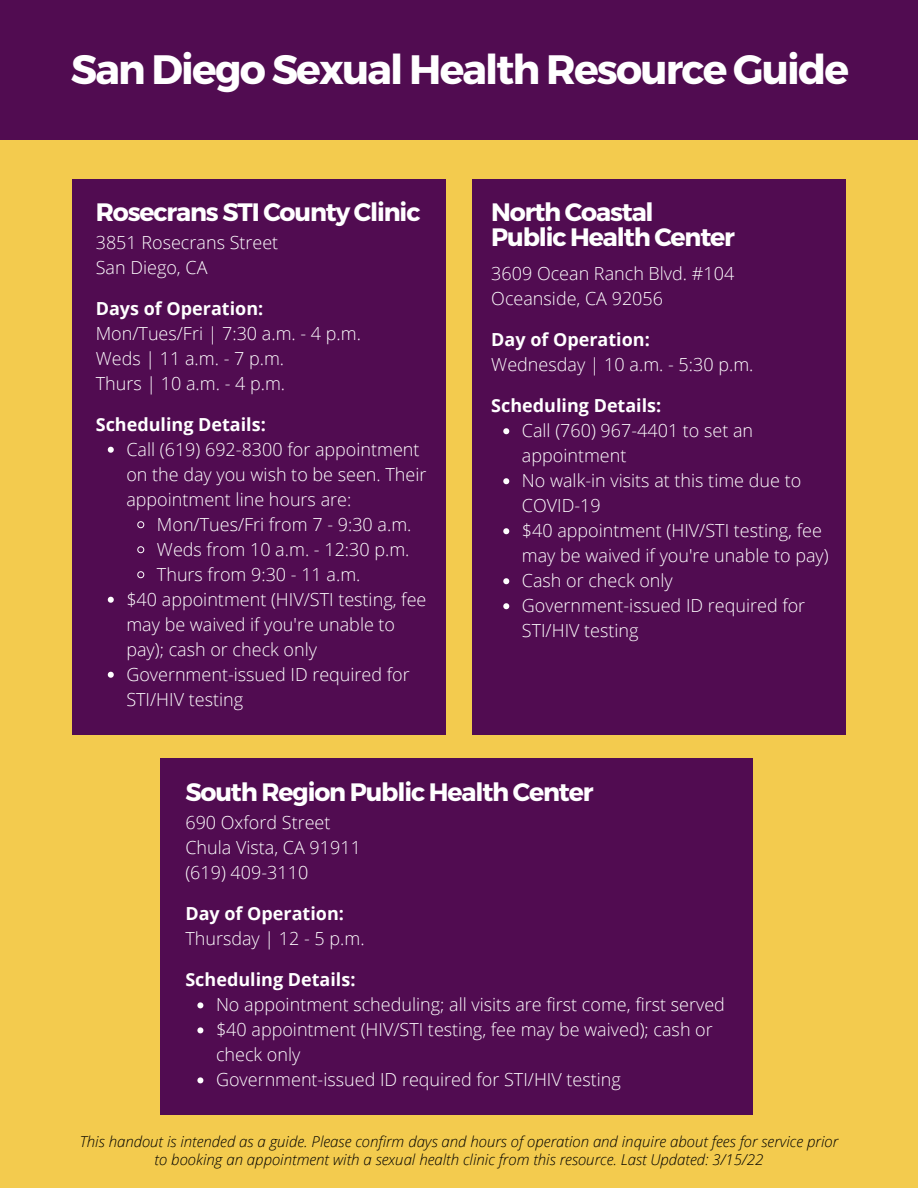
<style>
.page{position:relative;width:918px;height:1188px;background:#f3cb4e}
.page>*{position:absolute;margin:0;border:0;box-sizing:border-box;transform-origin:0 0}
.t1{font:700 41.1px "Montserrat";letter-spacing:-.045em;color:#fff}
.t2{font:700 25.2px "Montserrat";letter-spacing:-.045em;color:#fff}
.t3{font:300 18px/25px "Open Sans";color:#fff}
.t4{font:700 18px "Open Sans";color:#fff}
.t5{font:italic 300 15px/18px "Open Sans";color:#000;text-align:center}
</style>
<div class="page">
<div style="left:72px;top:179px;width:373px;height:556px;background:#510c51"></div>
<div style="left:472px;top:179px;width:374px;height:556px;background:#510c51"></div>
<svg style="left:108px;top:447px;width:6px;height:6px"></svg>
<svg style="left:137px;top:521px;width:8px;height:8px"></svg>
<svg style="left:137px;top:546px;width:8px;height:8px"></svg>
<svg style="left:137px;top:571px;width:8px;height:8px"></svg>
<svg style="left:108px;top:597px;width:6px;height:6px"></svg>
<svg style="left:108px;top:672px;width:6px;height:6px"></svg>
<div style="left:160px;top:759px;width:593px;height:356px;background:#510c51"></div>
<svg style="left:503px;top:428px;width:6px;height:6px"></svg>
<svg style="left:503px;top:478px;width:6px;height:6px"></svg>
<svg style="left:503px;top:528px;width:6px;height:6px"></svg>
<svg style="left:503px;top:578px;width:6px;height:6px"></svg>
<svg style="left:503px;top:603px;width:6px;height:6px"></svg>
<svg style="left:197px;top:1002px;width:6px;height:6px"></svg>
<svg style="left:197px;top:1027px;width:6px;height:6px"></svg>
<svg style="left:197px;top:1077px;width:6px;height:6px"></svg>
<div style="left:0;top:0;width:918px;height:140px;background:#510c51"></div>
<p class="t1" style="left:71px;top:43px;width:780px">San Diego Sexual Health Resource Guide</p>
<p class="t2" style="left:96px;top:196px;width:326px">Rosecrans STI County Clinic</p>
<p class="t3" style="left:96px;top:229px;width:184px">3851 Rosecrans Street</p>
<p class="t3" style="left:96px;top:254px;width:113px">San Diego, CA</p>
<p class="t4" style="left:96px;top:296px;width:169px">Days of Operation:</p>
<p class="t3" style="left:96px;top:320px;width:267px">Mon/Tues/Fri | 7:30 a.m. - 4 p.m.</p>
<p class="t3" style="left:96px;top:345px;width:190px">Weds | 11 a.m. - 7 p.m.</p>
<p class="t3" style="left:96px;top:370px;width:191px">Thurs | 10 a.m. - 4 p.m.</p>
<p class="t4" style="left:96px;top:412px;width:172px">Scheduling Details:</p>
<p class="t3" style="left:126px;top:436px;width:302px">Call (619) 692-8300 for appointment on the day you wish to be seen. Their appointment line hours are:</p>
<p class="t3" style="left:157px;top:511px;width:256px">Mon/Tues/Fri from 7 - 9:30 a.m.</p>
<p class="t3" style="left:157px;top:536px;width:254px">Weds from 10 a.m. - 12:30 p.m.</p>
<p class="t3" style="left:157px;top:561px;width:205px">Thurs from 9:30 - 11 a.m.</p>
<p class="t3" style="left:126px;top:586px;width:302px">$40 appointment (HIV/STI testing, fee may be waived if you're unable to pay); cash or check only</p>
<p class="t3" style="left:126px;top:661px;width:285px">Government-issued ID required for<br>STI/HIV testing</p>
<p class="t2" style="left:491px;top:196px;width:164px">North Coastal</p>
<p class="t2" style="left:491px;top:221px;width:245px">Public Health Center</p>
<p class="t3" style="left:491px;top:261px;width:244px">3609 Ocean Ranch Blvd. #104</p>
<p class="t3" style="left:491px;top:286px;width:173px">Oceanside, CA 92056</p>
<p class="t4" style="left:491px;top:327px;width:160px">Day of Operation:</p>
<p class="t3" style="left:491px;top:352px;width:264px">Wednesday | 10 a.m. - 5:30 p.m.</p>
<p class="t4" style="left:491px;top:393px;width:172px">Scheduling Details:</p>
<p class="t3" style="left:522px;top:418px;width:233px">Call (760) 967-4401 to set an appointment</p>
<p class="t3" style="left:522px;top:468px;width:281px">No walk-in visits at this time due to<br>COVID-19</p>
<p class="t3" style="left:522px;top:518px;width:308px">$40 appointment (HIV/STI testing, fee may be waived if you're unable to pay)</p>
<p class="t3" style="left:522px;top:568px;width:152px">Cash or check only</p>
<p class="t3" style="left:522px;top:593px;width:285px">Government-issued ID required for<br>STI/HIV testing</p>
<p class="t2" style="left:185px;top:775px;width:410px">South Region Public Health Center</p>
<p class="t3" style="left:185px;top:810px;width:147px">690 Oxford Street</p>
<p class="t3" style="left:185px;top:835px;width:177px">Chula Vista, CA 91911</p>
<p class="t3" style="left:185px;top:860px;width:124px">(619) 409-3110</p>
<p class="t4" style="left:185px;top:901px;width:160px">Day of Operation:</p>
<p class="t3" style="left:185px;top:926px;width:181px">Thursday | 12 - 5 p.m.</p>
<p class="t4" style="left:185px;top:967px;width:172px">Scheduling Details:</p>
<p class="t3" style="left:216px;top:992px;width:510px">No appointment scheduling; all visits are first come, first served</p>
<p class="t3" style="left:216px;top:1017px;width:498px">$40 appointment (HIV/STI testing, fee may be waived); cash or check only</p>
<p class="t3" style="left:216px;top:1067px;width:406px">Government-issued ID required for STI/HIV testing</p>
<p class="t5" style="left:80px;top:1132px;width:760px">This handout is intended as a guide. Please confirm days and hours of operation and inquire about fees for service prior to booking an appointment with a sexual health clinic from this resource. Last Updated: 3/15/22</p>
</div>
